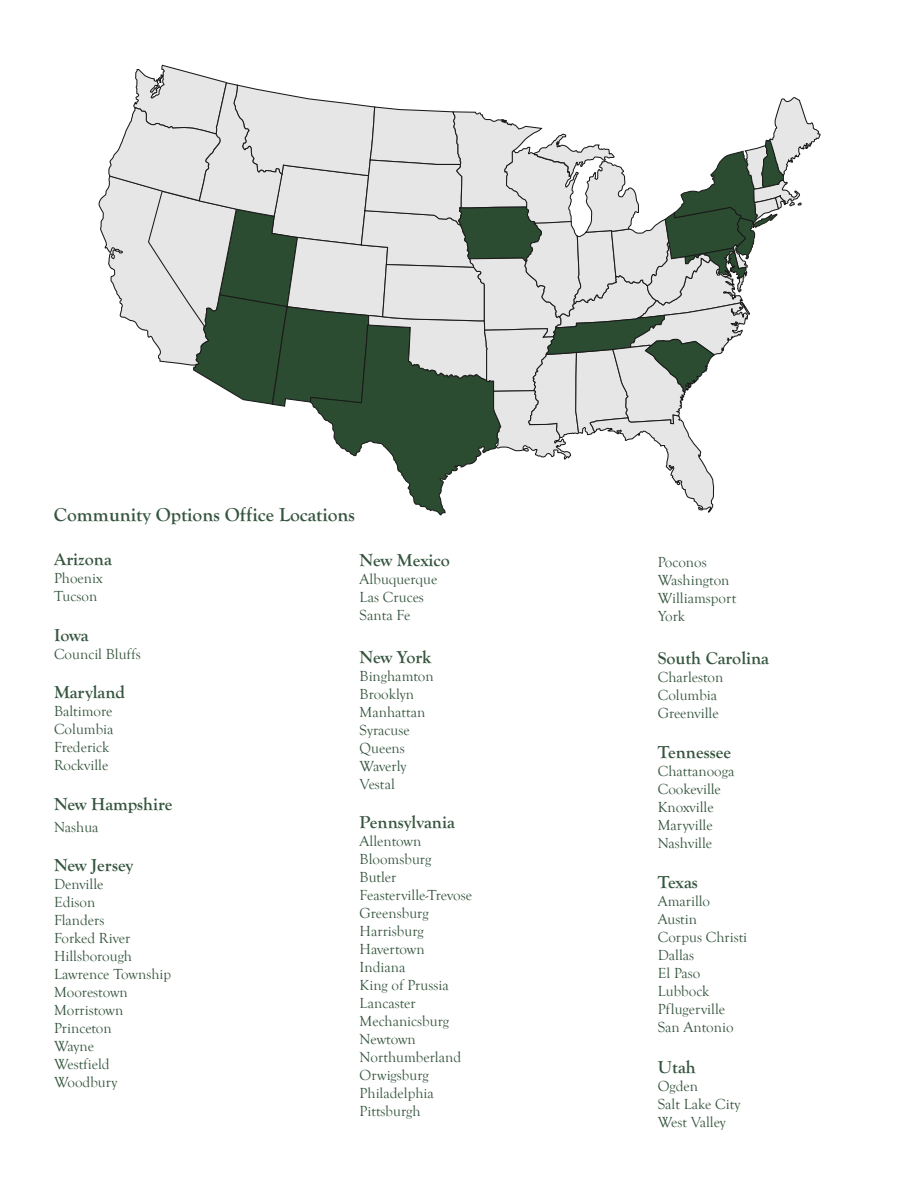
<style>
.page{position:relative;width:918px;height:1188px;background:#fff}
.page>*{position:absolute;margin:0;border:0;box-sizing:border-box;transform-origin:0 0}
.t1{font:700 19.5px "Goudy Old Style T";color:#36553f}
.t2{font:700 18px "Goudy Old Style T";color:#36553f}
.t3{font:15px/18px "Goudy Old Style T";color:#36553f}
</style>
<div class="page">
<svg style="left:98px;top:65px;width:723px;height:451px"></svg>
<h1 class="t1" style="left:54px;top:507px;width:303px">Community Options Office Locations</h1>
<p class="t2" style="left:54px;top:552px;width:59px">Arizona</p>
<p class="t3" style="left:54px;top:570px;width:50px">Phoenix<br>Tucson</p>
<p class="t2" style="left:54px;top:628px;width:36px">Iowa</p>
<p class="t3" style="left:54px;top:646px;width:88px">Council Bluffs</p>
<p class="t2" style="left:54px;top:685px;width:73px">Maryland</p>
<p class="t3" style="left:54px;top:703px;width:61px">Baltimore<br>Columbia<br>Frederick<br>Rockville</p>
<p class="t2" style="left:54px;top:797px;width:120px">New Hampshire</p>
<p class="t3" style="left:54px;top:818px;width:46px">Nashua</p>
<p class="t2" style="left:54px;top:858px;width:81px">New Jersey</p>
<p class="t3" style="left:54px;top:876px;width:119px">Denville<br>Edison<br>Flanders<br>Forked River<br>Hillsborough<br>Lawrence Township<br>Moorestown<br>Morristown<br>Princeton<br>Wayne<br>Westfield<br>Woodbury</p>
<p class="t2" style="left:360px;top:553px;width:92px">New Mexico</p>
<p class="t3" style="left:360px;top:571px;width:79px">Albuquerque<br>Las Cruces<br>Santa Fe</p>
<p class="t2" style="left:360px;top:650px;width:73px">New York</p>
<p class="t3" style="left:360px;top:668px;width:76px">Binghamton<br>Brooklyn<br>Manhattan<br>Syracuse<br>Queens<br>Waverly<br>Vestal</p>
<p class="t2" style="left:360px;top:816px;width:97px">Pennsylvania</p>
<p class="t3" style="left:360px;top:833px;width:114px">Allentown<br>Bloomsburg<br>Butler<br>Feasterville-Trevose<br>Greensburg<br>Harrisburg<br>Havertown<br>Indiana<br>King of Prussia<br>Lancaster<br>Mechanicsburg<br>Newtown<br>Northumberland<br>Orwigsburg<br>Philadelphia<br>Pittsburgh</p>
<p class="t3" style="left:658px;top:554px;width:80px">Poconos<br>Washington<br>Williamsport<br>York</p>
<p class="t2" style="left:658px;top:652px;width:113px">South Carolina</p>
<p class="t3" style="left:658px;top:669px;width:67px">Charleston<br>Columbia<br>Greenville</p>
<p class="t2" style="left:658px;top:745px;width:75px">Tennessee</p>
<p class="t3" style="left:658px;top:763px;width:78px">Chattanooga<br>Cookeville<br>Knoxville<br>Maryville<br>Nashville</p>
<p class="t2" style="left:658px;top:875px;width:41px">Texas</p>
<p class="t3" style="left:658px;top:892px;width:91px">Amarillo<br>Austin<br>Corpus Christi<br>Dallas<br>El Paso<br>Lubbock<br>Pflugerville<br>San Antonio</p>
<p class="t2" style="left:658px;top:1060px;width:40px">Utah</p>
<p class="t3" style="left:658px;top:1078px;width:84px">Ogden<br>Salt Lake City<br>West Valley</p>
</div>
